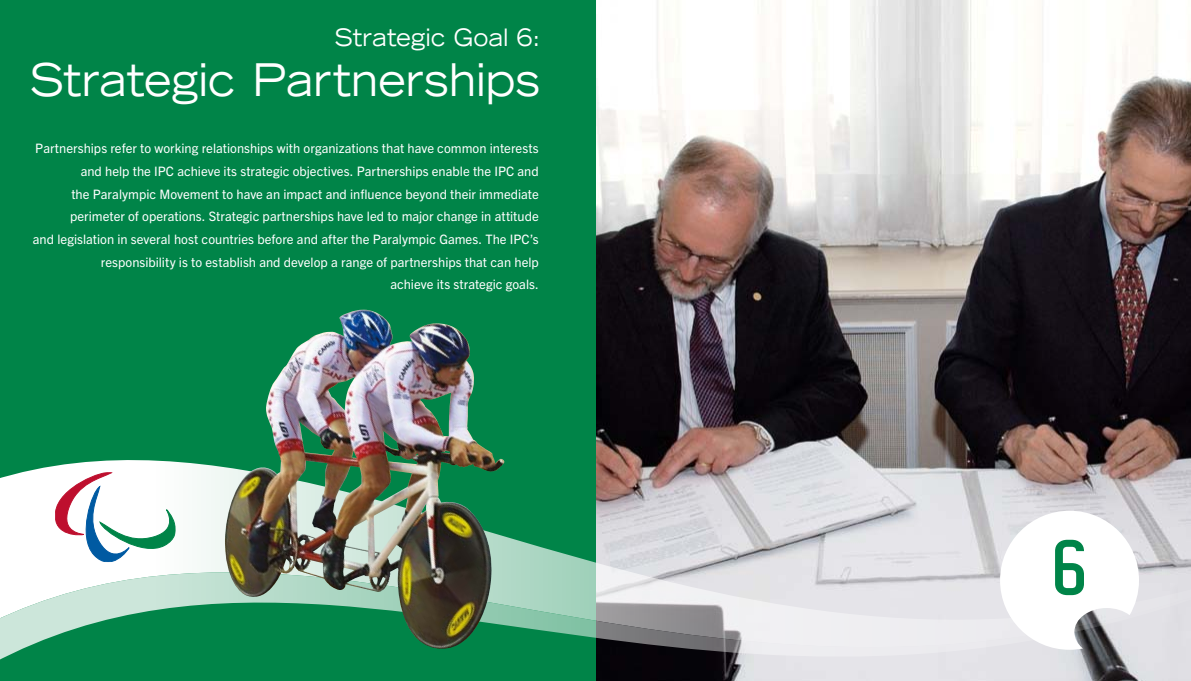
<style>
.page{position:relative;width:1191px;height:681px;background:#fff}
.page>*{position:absolute;margin:0;border:0;box-sizing:border-box;transform-origin:0 0}
.t1{font:78.1px "Gringo Sans Medium Narrow";color:#008448}
.t2{font:expanded 45px "Trade Gothic LT Std";letter-spacing:.005em;color:#fff;scale:.9 1}
.t3{font:expanded 24px "Trade Gothic LT Std";letter-spacing:.01em;color:#fff;scale:.9 1}
.t4{font:13px/22.7px "Trade Gothic Next LT Pro";color:#fff;text-align:right}
</style>
<div class="page">
<img style="left:595px;top:0;width:596px;height:680px">
<div style="left:0;top:0;width:595px;height:680px;background:#008448"></div>
<svg style="left:0;top:445px;width:1191px;height:90px"></svg>
<svg style="left:0;top:535px;width:1191px;height:128px"></svg>
<svg style="left:55px;top:472px;width:120px;height:90px;background:#d5d8db"></svg>
<svg style="left:1000px;top:510px;width:139px;height:139px"></svg>
<img style="left:225px;top:315px;width:281px;height:338px">
<h3 class="t3" style="left:335px;top:21px;width:230px">Strategic Goal 6:</h3>
<h2 class="t2" style="left:30px;top:50px;width:568px">Strategic Partnerships</h2>
<p class="t4" style="left:33px;top:136px;width:507px">Partnerships refer to working relationships with organizations that have common interests and help the IPC achieve its strategic objectives. Partnerships enable the IPC and<br>the Paralympic Movement to have an impact and influence beyond their immediate perimeter of operations. Strategic partnerships have led to major change in attitude<br>and legislation in several host countries before and after the Paralympic Games. The IPC’s responsibility is to establish and develop a range of partnerships that can help<br>achieve its strategic goals.</p>
<h1 class="t1" style="left:1049px;top:523px;width:42px">6</h1>
</div>
